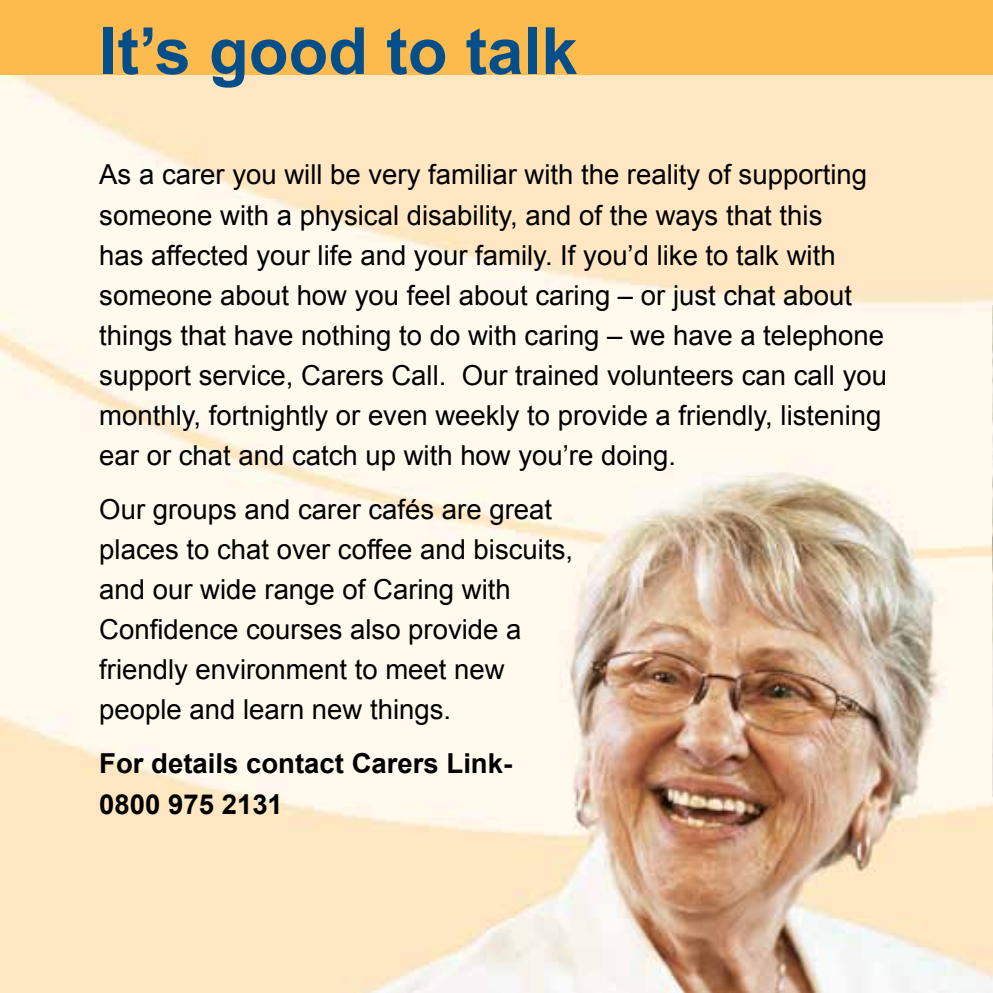
<style>
.page{position:relative;width:993px;height:993px;background:#fff}
.page>*{position:absolute;margin:0;border:0;box-sizing:border-box;transform-origin:0 0}
.t1{font:700 65px "Arial";color:#044f8a}
.t2{font:27.5px/40px "Arial";color:#000}
.t3{font:700 27.5px/40px "Arial";color:#000}
</style>
<div class="page">
<img style="left:0;top:75px;width:992px;height:917px">
<div style="left:0;top:0;width:991px;height:75px;background:#fdba4d"></div>
<svg style="left:991px;top:0;width:1px;height:75px"></svg>
<img style="left:992px;top:305px;width:1px;height:491px">
<h1 class="t1" style="left:99px;top:8px;width:479px">It’s good to talk</h1>
<p class="t2" style="left:99px;top:155px;width:789px">As a carer you will be very familiar with the reality of supporting someone with a physical disability, and of the ways that this<br>has affected your life and your family. If you’d like to talk with someone about how you feel about caring – or just chat about things that have nothing to do with caring – we have a telephone support service, Carers Call. Our trained volunteers can call you monthly, fortnightly or even weekly to provide a friendly, listening ear or chat and catch up with how you’re doing.</p>
<p class="t2" style="left:99px;top:489px;width:475px">Our groups and carer cafés are great places to chat over coffee and biscuits, and our wide range of Caring with Confidence courses also provide a friendly environment to meet new people and learn new things.</p>
<p class="t3" style="left:99px;top:744px;width:414px">For details contact Carers Link-<br>0800 975 2131</p>
</div>
